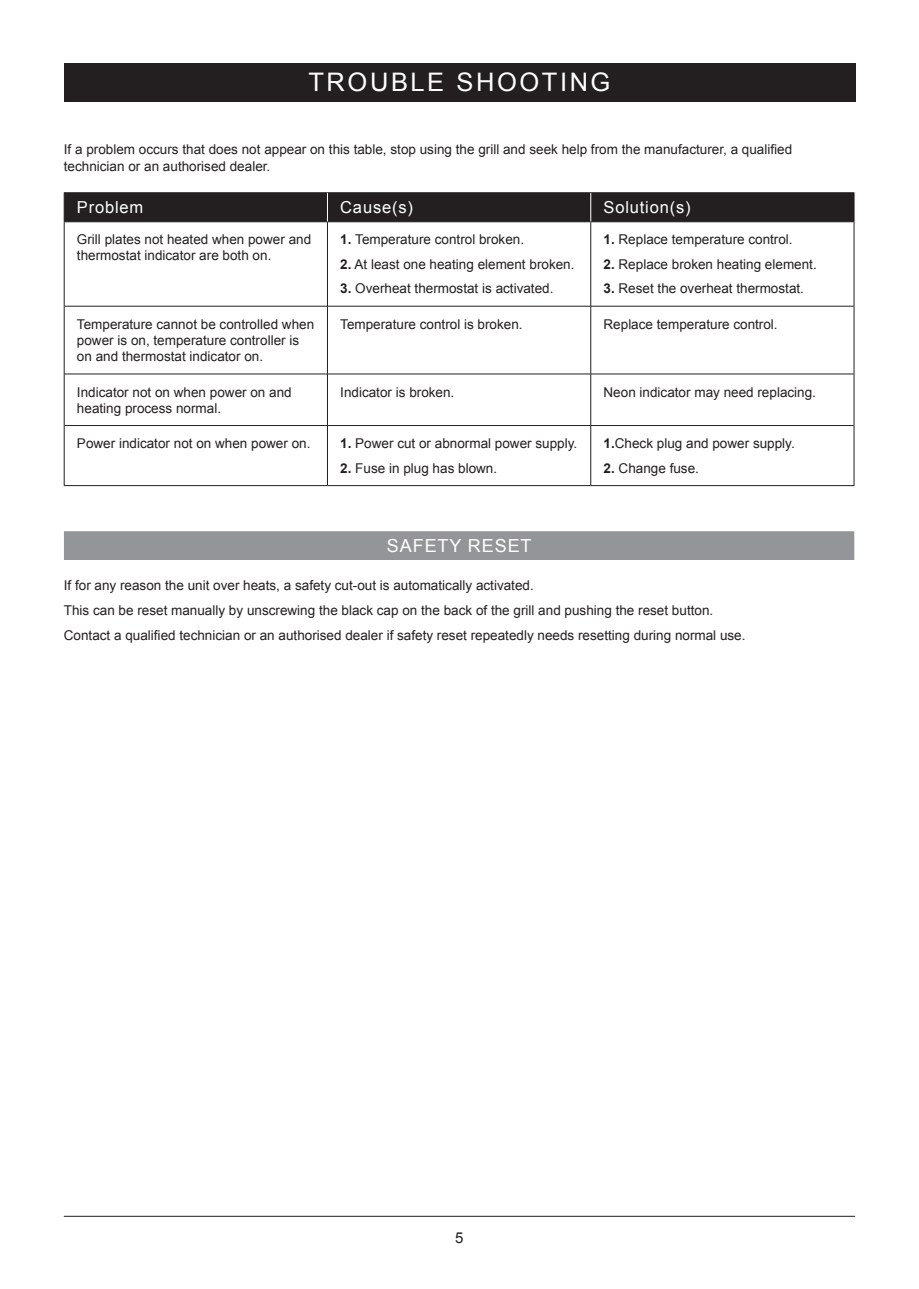
<style>
.page{position:relative;width:919px;height:1289px;background:#fff}
.page>*{position:absolute;margin:0;border:0;box-sizing:border-box;transform-origin:0 0}
.t1{font:25.5px "Arial";letter-spacing:.1em;color:#fff}
.t2{font:18px "Arial";letter-spacing:.05em;color:#fff}
.t3{font:16.5px "Arial";letter-spacing:.05em;color:#fff}
.t4{font:15px "Arial";color:#231f20}
.t5{font:13.5px/16.2px "Arial";color:#231f20}
.s1{font-weight:700}
</style>
<div class="page">
<hr style="left:64px;top:192px;width:263px;height:1px;background:#231f20">
<hr style="left:327px;top:192px;width:263px;height:1px;background:#231f20">
<hr style="left:590px;top:192px;width:264px;height:1px;background:#231f20">
<hr style="left:64px;top:222px;width:1px;height:84px;background:#231f20">
<hr style="left:853px;top:222px;width:1px;height:84px;background:#231f20">
<hr style="left:64px;top:306px;width:1px;height:68px;background:#231f20">
<hr style="left:853px;top:306px;width:1px;height:68px;background:#231f20">
<hr style="left:64px;top:374px;width:1px;height:51px;background:#231f20">
<hr style="left:853px;top:374px;width:1px;height:51px;background:#231f20">
<hr style="left:64px;top:425px;width:1px;height:60px;background:#231f20">
<hr style="left:853px;top:425px;width:1px;height:60px;background:#231f20">
<hr style="left:64px;top:485px;width:263px;height:1px;background:#231f20">
<hr style="left:327px;top:485px;width:263px;height:1px;background:#231f20">
<hr style="left:590px;top:485px;width:264px;height:1px;background:#231f20">
<hr style="left:327px;top:222px;width:1px;height:84px;background:#231f20">
<hr style="left:590px;top:222px;width:1px;height:84px;background:#231f20">
<hr style="left:65px;top:306px;width:262px;height:1px;background:#231f20">
<hr style="left:327px;top:306px;width:263px;height:1px;background:#231f20">
<hr style="left:327px;top:306px;width:1px;height:68px;background:#231f20">
<hr style="left:590px;top:306px;width:263px;height:1px;background:#231f20">
<hr style="left:590px;top:306px;width:1px;height:68px;background:#231f20">
<hr style="left:65px;top:374px;width:262px;height:1px;background:#231f20">
<hr style="left:327px;top:374px;width:263px;height:1px;background:#231f20">
<hr style="left:327px;top:374px;width:1px;height:51px;background:#231f20">
<hr style="left:590px;top:374px;width:263px;height:1px;background:#231f20">
<hr style="left:590px;top:374px;width:1px;height:51px;background:#231f20">
<hr style="left:65px;top:425px;width:262px;height:1px;background:#231f20">
<hr style="left:327px;top:425px;width:263px;height:1px;background:#231f20">
<hr style="left:327px;top:426px;width:1px;height:59px;background:#231f20">
<hr style="left:590px;top:425px;width:263px;height:1px;background:#231f20">
<hr style="left:590px;top:426px;width:1px;height:59px;background:#231f20">
<div style="left:64px;top:193px;width:790px;height:29px;background:#231f20"></div>
<div style="left:64px;top:64px;width:791px;height:38px;background:#231f20"></div>
<hr style="left:64px;top:1215px;width:791px;height:1px;background:#231f20">
<div style="left:63px;top:530px;width:791px;height:30px;background:#939598"></div>
<div style="left:63px;top:530px;width:792px;height:31px;border:1px solid #fff"></div>
<h1 class="t1" style="left:308px;top:66px;width:303px">TROUBLE SHOOTING</h1>
<p class="t5" style="left:64px;top:142px;width:729px">If a problem occurs that does not appear on this table, stop using the grill and seek help from the manufacturer, a qualified technician or an authorised dealer.</p>
<p class="t3" style="left:77px;top:197px;width:68px">Problem</p>
<p class="t3" style="left:340px;top:197px;width:74px">Cause(s)</p>
<p class="t3" style="left:603px;top:197px;width:89px">Solution(s)</p>
<p class="t5" style="left:77px;top:231px;width:236px">Grill plates not heated when power and thermostat indicator are both on.</p>
<p class="t5" style="left:340px;top:231px;width:185px"><span class="s1">1.</span> Temperature control broken.</p>
<p class="t5" style="left:340px;top:256px;width:236px"><span class="s1">2.</span> At least one heating element broken.</p>
<p class="t5" style="left:340px;top:281px;width:215px"><span class="s1">3.</span> Overheat thermostat is activated.</p>
<p class="t5" style="left:603px;top:231px;width:191px"><span class="s1">1.</span> Replace temperature control.</p>
<p class="t5" style="left:603px;top:256px;width:215px"><span class="s1">2.</span> Replace broken heating element.</p>
<p class="t5" style="left:603px;top:281px;width:202px"><span class="s1">3.</span> Reset the overheat thermostat.</p>
<p class="t5" style="left:77px;top:316px;width:239px">Temperature cannot be controlled when power is on, temperature controller is on and thermostat indicator on.</p>
<p class="t5" style="left:340px;top:316px;width:184px">Temperature control is broken.</p>
<p class="t5" style="left:603px;top:316px;width:176px">Replace temperature control.</p>
<p class="t5" style="left:77px;top:384px;width:216px">Indicator not on when power on and heating process normal.</p>
<p class="t5" style="left:340px;top:384px;width:116px">Indicator is broken.</p>
<p class="t5" style="left:603px;top:384px;width:214px">Neon indicator may need replacing.</p>
<p class="t5" style="left:77px;top:435px;width:235px">Power indicator not on when power on.</p>
<p class="t5" style="left:340px;top:435px;width:238px"><span class="s1">1.</span> Power cut or abnormal power supply.</p>
<p class="t5" style="left:340px;top:460px;width:158px"><span class="s1">2.</span> Fuse in plug has blown.</p>
<p class="t5" style="left:603px;top:435px;width:193px"><span class="s1">1.</span>Check plug and power supply.</p>
<p class="t5" style="left:603px;top:460px;width:97px"><span class="s1">2.</span> Change fuse.</p>
<h2 class="t2" style="left:387px;top:533px;width:146px">SAFETY RESET</h2>
<p class="t5" style="left:64px;top:572px;width:683px;line-height:25px">If for any reason the unit over heats, a safety cut-out is automatically activated.<br>This can be reset manually by unscrewing the black cap on the back of the grill and pushing the reset button.<br>Contact a qualified technician or an authorised dealer if safety reset repeatedly needs resetting during normal use.</p>
<p class="t4" style="left:455px;top:1227px;width:10px">5</p>
</div>
